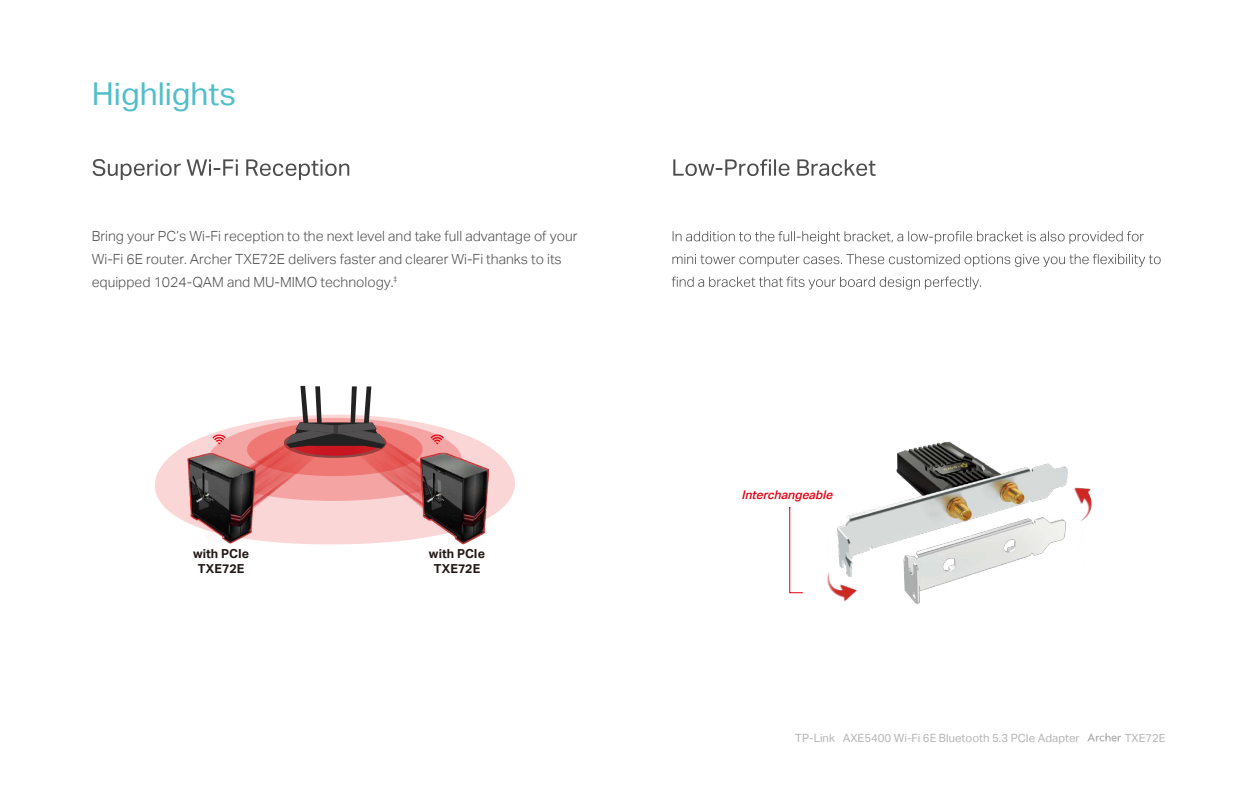
<style>
.page{position:relative;width:1260px;height:788px;background:#fff}
.page>*{position:absolute;margin:0;border:0;box-sizing:border-box;transform-origin:0 0}
.t1{font:31.5px "TP Link Aktiv Regular";color:#51beca}
.t2{font:14px/22.8px "TP Link Aktiv Light";color:#4d4d4d}
.t3{font:12.42px/15px "TP Link Aktiv Bold";letter-spacing:.005em;color:#221815;text-align:center}
.t4{font:italic 11.99px "TP Link Aktiv Medium";color:#e60012}
.t5{font:11.38px "TP Link Aktiv Regular";color:#b5b5b5}
.t6{font:11.2px "TP Link Aktiv Regular";color:#b5b5b5}
</style>
<div class="page">
<svg style="left:1087px;top:733px;width:34px;height:8px"></svg>
<svg style="left:93px;top:159px;width:256px;height:21px"></svg>
<svg style="left:673px;top:159px;width:203px;height:17px"></svg>
<svg style="left:673px;top:231px;width:471px;height:13px"></svg>
<svg style="left:672px;top:254px;width:489px;height:13px"></svg>
<svg style="left:672px;top:276px;width:309px;height:13px"></svg>
<svg style="left:155px;top:456px;width:360px;height:57px"></svg>
<img style="left:171px;top:385px;width:336px;height:160px">
<svg style="left:208px;top:386px;width:254px;height:115px"></svg>
<svg style="left:789px;top:507px;width:14px;height:86px"></svg>
<img style="left:827px;top:441px;width:265px;height:163px">
<h1 class="t1" style="left:92px;top:76px;width:146px">Highlights</h1>
<p class="t2" style="left:92px;top:225px;width:487px">Bring your PC’s Wi-Fi reception to the next level and take full advantage of your<br>Wi-Fi 6E router. Archer TXE72E delivers faster and clearer Wi-Fi thanks to its equipped 1024-QAM and MU-MIMO technology.<sup>‡</sup></p>
<p class="t3" style="left:193px;top:546px;width:58px">with PCIe<br>TXE72E</p>
<p class="t3" style="left:429px;top:546px;width:58px">with PCIe<br>TXE72E</p>
<p class="t4" style="left:741px;top:488px;width:98px">Interchangeable</p>
<p class="t5" style="left:795px;top:731px;width:286px">TP-Link AXE5400 Wi-Fi 6E Bluetooth 5.3 PCIe Adapter</p>
<p class="t6" style="left:1125px;top:731px;width:42px">TXE72E</p>
</div>
